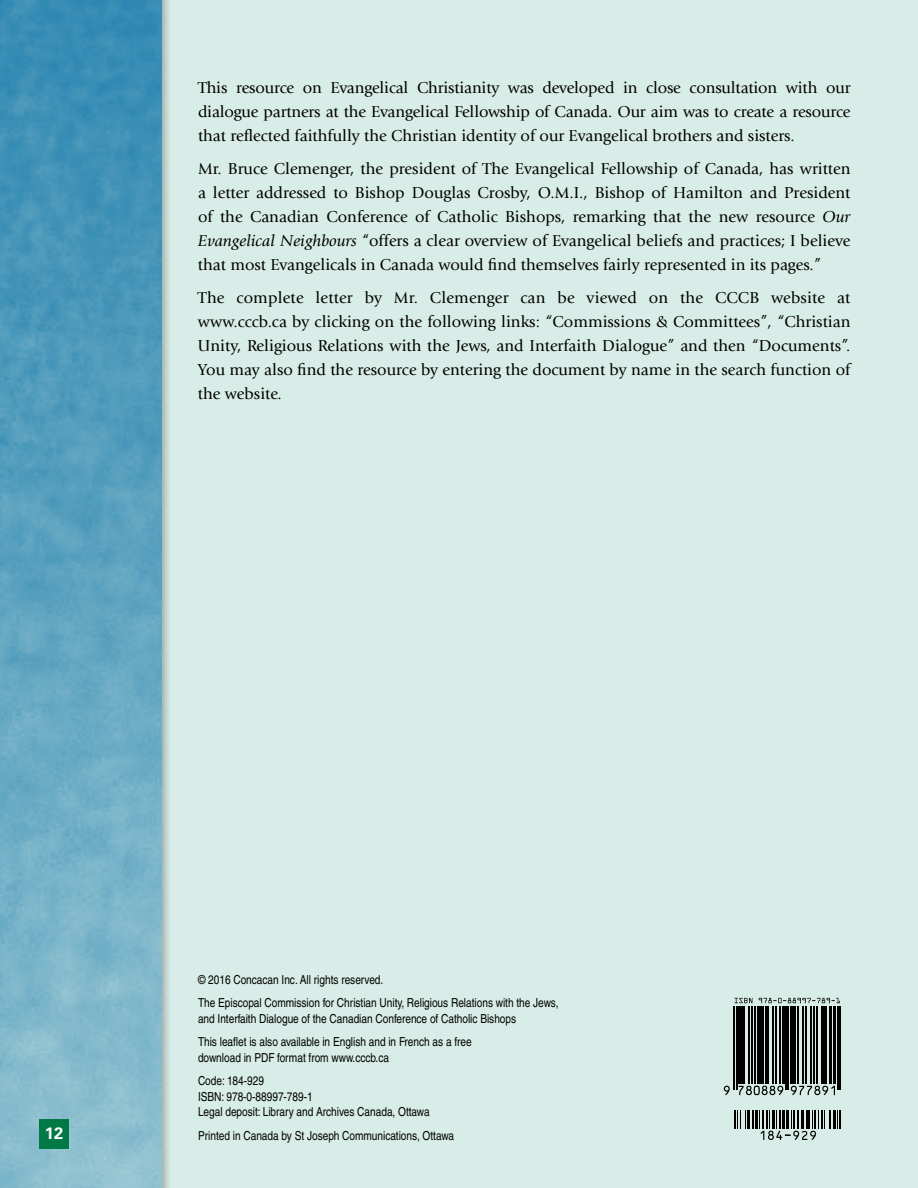
<style>
.page{position:relative;width:918px;height:1188px;background:#d8ede7}
.page>*{position:absolute;margin:0;border:0;box-sizing:border-box;transform-origin:0 0}
.t1{font:16.5px/24px "Giovanni Std";color:#000;text-align:justify}
.t2{font:700 16.5px "Univers LT Std";color:#fff}
.t3{font:condensed 12.3px/23.2px "Helvetica";letter-spacing:-.005em;color:#000}
.s1{font-style:italic}
</style>
<div class="page">
<div style="left:0;top:0;width:173px;height:1188px;background:#000;opacity:.3"></div>
<img style="left:0;top:0;width:162px;height:1188px">
<div style="left:39px;top:1119px;width:30px;height:30px;background:#007947"></div>
<svg style="left:734px;top:998px;width:18px;height:5px"></svg>
<svg style="left:759px;top:998px;width:81px;height:5px"></svg>
<svg style="left:724px;top:1086px;width:6px;height:9px"></svg>
<hr style="left:734px;top:1007px;width:1px;height:83px;background:#000">
<hr style="left:736px;top:1007px;width:1px;height:83px;background:#000">
<hr style="left:738px;top:1007px;width:4px;height:77px;background:#000">
<hr style="left:743px;top:1007px;width:2px;height:77px;background:#000">
<hr style="left:748px;top:1007px;width:1px;height:77px;background:#000">
<hr style="left:752px;top:1007px;width:1px;height:77px;background:#000">
<hr style="left:754px;top:1007px;width:1px;height:77px;background:#000">
<hr style="left:757px;top:1007px;width:4px;height:77px;background:#000">
<hr style="left:762px;top:1007px;width:2px;height:77px;background:#000">
<hr style="left:765px;top:1007px;width:4px;height:77px;background:#000">
<hr style="left:772px;top:1007px;width:1px;height:77px;background:#000">
<hr style="left:775px;top:1007px;width:1px;height:77px;background:#000">
<svg style="left:738px;top:1086px;width:45px;height:9px"></svg>
<hr style="left:780px;top:1007px;width:1px;height:77px;background:#000">
<hr style="left:782px;top:1007px;width:2px;height:77px;background:#000">
<hr style="left:785px;top:1007px;width:2px;height:83px;background:#000">
<hr style="left:788px;top:1007px;width:1px;height:83px;background:#000">
<hr style="left:790px;top:1007px;width:3px;height:77px;background:#000">
<hr style="left:794px;top:1007px;width:1px;height:77px;background:#000">
<hr style="left:798px;top:1007px;width:1px;height:77px;background:#000">
<hr style="left:802px;top:1007px;width:1px;height:77px;background:#000">
<hr style="left:806px;top:1007px;width:1px;height:77px;background:#000">
<hr style="left:810px;top:1007px;width:1px;height:77px;background:#000">
<hr style="left:813px;top:1007px;width:1px;height:77px;background:#000">
<hr style="left:817px;top:1007px;width:1px;height:77px;background:#000">
<hr style="left:821px;top:1007px;width:4px;height:77px;background:#000">
<hr style="left:826px;top:1007px;width:1px;height:77px;background:#000">
<svg style="left:791px;top:1086px;width:44px;height:9px"></svg>
<hr style="left:829px;top:1007px;width:3px;height:77px;background:#000">
<hr style="left:834px;top:1007px;width:2px;height:77px;background:#000">
<hr style="left:837px;top:1007px;width:1px;height:83px;background:#000">
<hr style="left:839px;top:1007px;width:1px;height:83px;background:#000">
<svg style="left:734px;top:1110px;width:12px;height:18px"></svg>
<hr style="left:747px;top:1110px;width:3px;height:18px;background:#000">
<hr style="left:833px;top:1110px;width:3px;height:18px;background:#000">
<svg style="left:837px;top:1110px;width:4px;height:18px"></svg>
<svg style="left:752px;top:1110px;width:78px;height:30px"></svg>
<p class="t1" style="left:198px;top:76px;width:654px">This resource on Evangelical Christianity was developed in close consultation with our dialogue partners at the Evangelical Fellowship of Canada. Our aim was to create a resource that reflected faithfully the Christian identity of our Evangelical brothers and sisters.</p>
<p class="t1" style="left:198px;top:157px;width:654px">Mr. Bruce Clemenger, the president of The Evangelical Fellowship of Canada, has written a letter addressed to Bishop Douglas Crosby, O.M.I., Bishop of Hamilton and President of the Canadian Conference of Catholic Bishops, remarking that the new resource <span class="s1">Our Evangelical Neighbours</span> “offers a clear overview of Evangelical beliefs and practices; I believe that most Evangelicals in Canada would find themselves fairly represented in its pages.”</p>
<p class="t1" style="left:198px;top:286px;width:654px">The complete letter by Mr. Clemenger can be viewed on the CCCB website at www.cccb.ca by clicking on the following links: “Commissions &amp; Committees”, “Christian Unity, Religious Relations with the Jews, and Interfaith Dialogue” and then “Documents”.<br>You may also find the resource by entering the document by name in the search function of the website.</p>
<p class="t2" style="left:45px;top:1124px;width:20px">12</p>
<p class="t3" style="left:198px;top:968px;width:362px">© 2016 Concacan Inc. All rights reserved.<br>The Episcopal Commission for Christian Unity, Religious Relations with the Jews,</p>
<p class="t3" style="left:198px;top:1007px;width:320px">and Interfaith Dialogue of the Canadian Conference of Catholic Bishops<br>This leaflet is also available in English and in French as a free</p>
<p class="t3" style="left:198px;top:1046px;width:193px">download in PDF format from www.cccb.ca<br>Code: 184-929</p>
<p class="t3" style="left:198px;top:1088px;width:233px;line-height:15.8px">ISBN: 978-0-88997-789-1<br>Legal deposit: Library and Archives Canada, Ottawa</p>
<p class="t3" style="left:198px;top:1124px;width:258px">Printed in Canada by St Joseph Communications, Ottawa</p>
</div>
